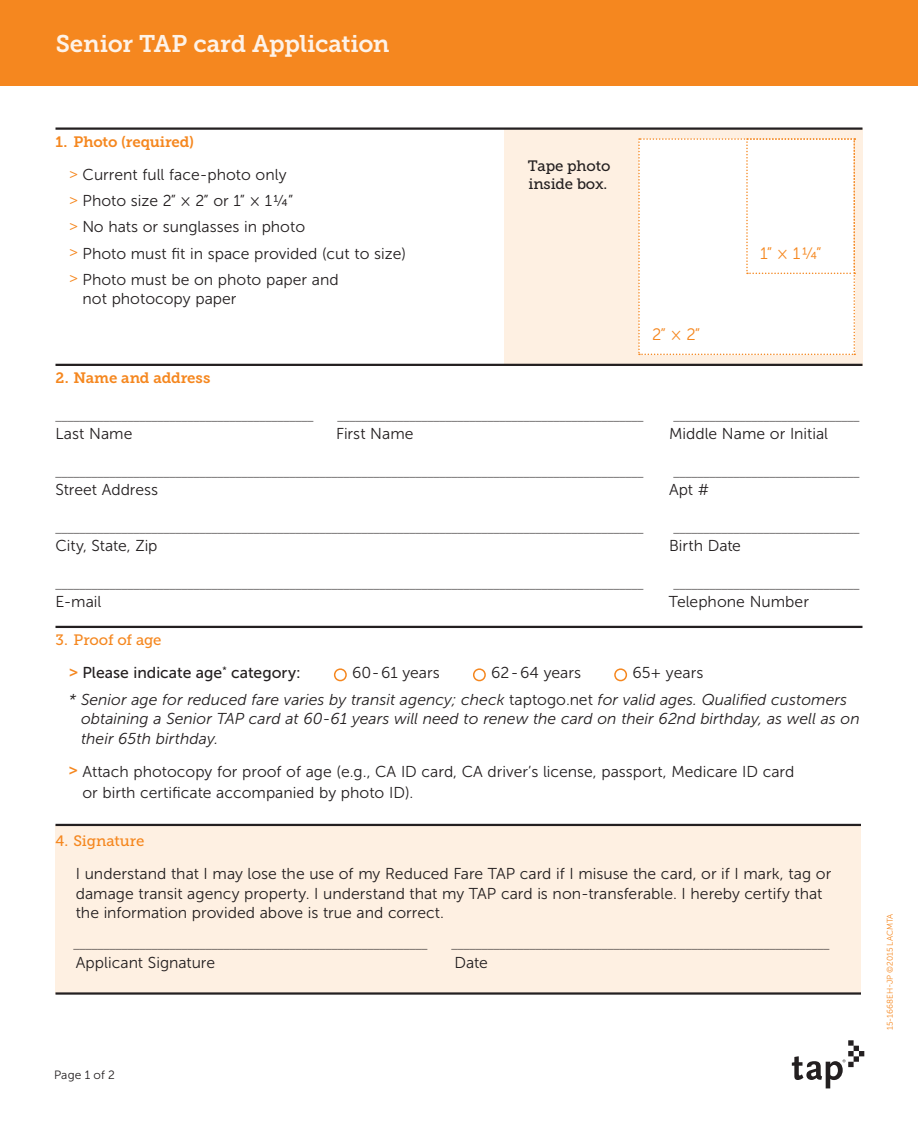
<style>
.page{position:relative;width:918px;height:1134px;background:#fff}
.page>*{position:absolute;margin:0;border:0;box-sizing:border-box;transform-origin:0 0}
.t1{font:24px "Museo Slab 700";letter-spacing:-.01em;color:#fff}
.t2{font:16.5px "Museo Sans 300";color:#f5871f}
.t3{font:15.75px/26.2px "Museo Sans 300";color:#231f20}
.t4{font:italic 15.75px/26.2px "Museo Sans 300";color:#231f20}
.t5{font:15.75px "Museo Sans 500";color:#231f20}
.t6{font:15px "Museo Slab 700";letter-spacing:-.01em;color:#f5871f}
.t7{font:15px "Museo Slab 500";letter-spacing:-.01em;color:#f5871f}
.t8{font:15px/18px "Museo Slab 500";letter-spacing:-.01em;color:#231f20}
.t9{font:300 12px "Helvetica";color:#231f20}
.t10{font:12px "Museo Sans 300";letter-spacing:.01em;color:#231f20}
.t11{font:8.25px "Museo Sans 300";color:#f5871f}
.s1{color:#f5871f}
.s2{font-family:"Museo Sans 700";color:#f5871f}
.s3{font-style:normal}
</style>
<div class="page">
<div style="left:504px;top:129px;width:358px;height:237px;background:#fef0e2"></div>
<div style="left:638px;top:138px;width:217px;height:217px;background:#fff"></div>
<hr style="left:56px;top:127px;width:806px;height:3px;background:#231f20">
<hr style="left:56px;top:364px;width:806px;height:2px;background:#231f20">
<hr style="left:56px;top:626px;width:806px;height:2px;background:#231f20">
<svg style="left:333px;top:668px;width:14px;height:14px"></svg>
<svg style="left:473px;top:668px;width:13px;height:14px"></svg>
<svg style="left:614px;top:668px;width:14px;height:14px"></svg>
<div style="left:56px;top:825px;width:805px;height:169px;background:#fef0e2"></div>
<hr style="left:56px;top:824px;width:805px;height:2px;background:#231f20">
<hr style="left:56px;top:992px;width:805px;height:3px;background:#231f20">
<svg style="left:792px;top:1040px;width:72px;height:48px"></svg>
<div style="left:0;top:0;width:918px;height:86px;background:#f5871f"></div>
<h1 class="t1" style="left:56px;top:30px;width:336px">Senior TAP card Application</h1>
<p class="t6" style="left:56px;top:133px;width:140px">1. Photo (required)</p>
<p class="t3" style="left:69px;top:162px;width:339px"><span class="s1">&gt;</span> Current full face-photo only<br><span class="s1">&gt;</span> Photo size 2” × 2” or 1” × 1¼”<br><span class="s1">&gt;</span> No hats or sunglasses in photo<br><span class="s1">&gt;</span> Photo must fit in space provided (cut to size) <span class="s1">&gt;</span> Photo must be on photo paper and</p>
<p class="t3" style="left:83px;top:286px;width:155px">not photocopy paper</p>
<p class="t8" style="left:528px;top:157px;width:84px">Tape photo inside box.</p>
<p class="t2" style="left:652px;top:326px;width:50px">2” × 2”</p>
<p class="t2" style="left:760px;top:245px;width:63px">1” × 1¼”</p>
<p class="t6" style="left:56px;top:370px;width:156px">2. Name and address</p>
<p class="t9" style="left:56px;top:406px;width:259px">___________________________________________</p>
<p class="t9" style="left:338px;top:406px;width:307px">___________________________________________________</p>
<p class="t9" style="left:674px;top:406px;width:187px">_______________________________</p>
<p class="t3" style="left:56px;top:421px;width:78px">Last Name</p>
<p class="t3" style="left:336px;top:421px;width:79px">First Name</p>
<p class="t3" style="left:669px;top:421px;width:161px">Middle Name or Initial</p>
<p class="t9" style="left:56px;top:462px;width:589px">__________________________________________________________________________________________________</p>
<p class="t9" style="left:674px;top:462px;width:187px">_______________________________</p>
<p class="t3" style="left:56px;top:477px;width:104px">Street Address</p>
<p class="t3" style="left:669px;top:477px;width:42px">Apt #</p>
<p class="t9" style="left:56px;top:518px;width:589px">__________________________________________________________________________________________________</p>
<p class="t9" style="left:674px;top:518px;width:187px">_______________________________</p>
<p class="t3" style="left:56px;top:533px;width:104px">City, State, Zip</p>
<p class="t3" style="left:669px;top:533px;width:74px">Birth Date</p>
<p class="t9" style="left:56px;top:574px;width:589px">__________________________________________________________________________________________________</p>
<p class="t9" style="left:674px;top:574px;width:187px">_______________________________</p>
<p class="t3" style="left:56px;top:589px;width:47px">E-mail</p>
<p class="t3" style="left:669px;top:589px;width:142px">Telephone Number</p>
<p class="t7" style="left:56px;top:632px;width:108px">3. Proof of age</p>
<p class="t5" style="left:69px;top:664px;width:233px"><span class="s2">&gt;</span> Please indicate age<sup>*</sup> category:</p>
<p class="t3" style="left:352px;top:660px;width:89px">60-61 years</p>
<p class="t3" style="left:491px;top:660px;width:91px">62-64 years</p>
<p class="t4" style="left:69px;top:660px;width:779px;text-indent:563px"><span class="s3">65+ years<br></span>* Senior age for reduced fare varies by transit agency; check <span class="s3">taptogo.net</span> for valid ages. Qualified customers</p>
<p class="t4" style="left:81px;top:709px;width:780px;line-height:19.5px">obtaining a Senior TAP card at 60-61 years will need to renew the card on their 62nd birthday, as well as on their 65th birthday.</p>
<p class="t3" style="left:82px;top:761px;width:714px;line-height:21px;text-indent:-13px"><span class="s2">&gt;</span> Attach photocopy for proof of age (e.g., CA ID card, CA driver’s license, passport, Medicare ID card or birth certificate accompanied by photo ID).</p>
<p class="t7" style="left:56px;top:833px;width:90px">4. Signature</p>
<p class="t3" style="left:76px;top:864px;width:757px;line-height:19.5px">I understand that I may lose the use of my Reduced Fare TAP card if I misuse the card, or if I mark, tag or damage transit agency property. I understand that my TAP card is non-transferable. I hereby certify that the information provided above is true and correct.</p>
<p class="t9" style="left:74px;top:934px;width:355px">___________________________________________________________</p>
<p class="t9" style="left:452px;top:934px;width:379px">_______________________________________________________________</p>
<p class="t3" style="left:76px;top:949px;width:141px">Applicant Signature</p>
<p class="t3" style="left:455px;top:949px;width:35px">Date</p>
<p class="t10" style="left:54px;top:1069px;width:62px">Page 1 of 2</p>
<p class="t11" style="left:886px;top:1030px;width:118px;rotate:-90deg">15-1668EH-JP ©2015 LACMTA</p>
</div>
